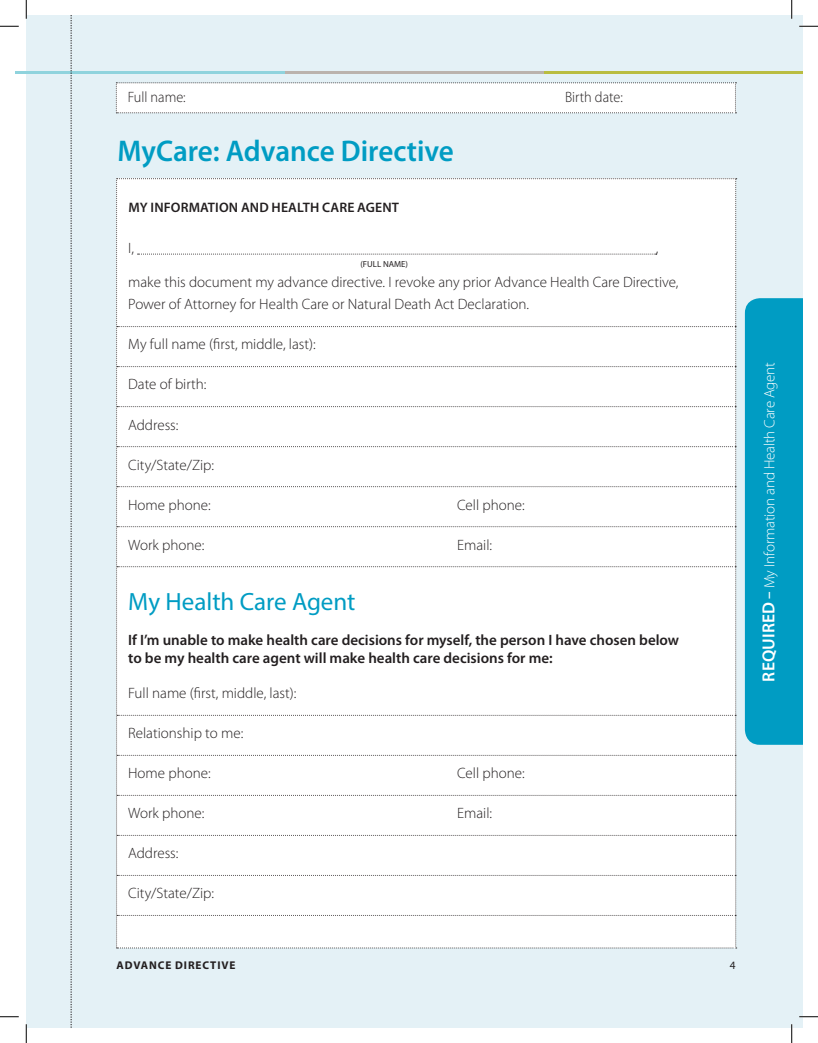
<style>
.page{position:relative;width:818px;height:1043px;background:#fff}
.page>*{position:absolute;margin:0;border:0;box-sizing:border-box;transform-origin:0 0}
.t1{font:600 30px "Myriad Pro";color:#009cc3}
.t2{font:25px "Myriad Pro";color:#009cc3}
.t3{font:300 15px/22.5px "Myriad Pro";color:#231f20}
.t4{font:600 15px/17.5px "Myriad Pro";color:#231f20}
.t5{font:300 15px "Myriad Pro";letter-spacing:-.01em;color:#fff}
.t6{font:300 15px "Myriad Pro";color:#231f20;scale:.95 1}
.t7{font:600 13.75px "Myriad Pro";letter-spacing:.01em;color:#231f20}
.t8{font:700 11.25px "Myriad Pro";letter-spacing:.08em;color:#231f20}
.t9{font:11.25px "Myriad Pro";color:#231f20}
.t10{font:8.75px "Myriad Pro";color:#231f20}
.s1{font-weight:600;font-size:17.5px}
.s2{font-weight:600}
</style>
<div class="page">
<div style="left:27px;top:15px;width:775px;height:1013px;background:#e4f1f6"></div>
<div style="left:116px;top:178px;width:620px;height:770px;background:#fff"></div>
<div style="left:744px;top:298px;width:58px;height:446px;background:#009cc3"></div>
<hr style="left:26px;top:71px;width:259px;height:3px;background:#8fd3dd">
<hr style="left:285px;top:71px;width:259px;height:3px;background:#bbb3ad">
<hr style="left:544px;top:71px;width:258px;height:3px;background:#b9bd41">
<svg style="left:116px;top:82px;width:620px;height:31px;background:#f9f9fa"></svg>
<svg style="left:71px;top:15px;width:1px;height:1013px"></svg>
<svg style="left:15px;top:71px;width:11px;height:3px"></svg>
<svg style="left:0;top:25px;width:19px;height:2px"></svg>
<svg style="left:799px;top:25px;width:19px;height:2px"></svg>
<svg style="left:0;top:1016px;width:19px;height:1px"></svg>
<svg style="left:799px;top:1015px;width:19px;height:2px"></svg>
<svg style="left:25px;top:0;width:2px;height:19px"></svg>
<svg style="left:25px;top:1024px;width:2px;height:18px"></svg>
<svg style="left:791px;top:0;width:1px;height:19px"></svg>
<svg style="left:791px;top:1024px;width:1px;height:18px"></svg>
<p class="t6" style="left:128px;top:88px;width:62px">Full name:</p>
<p class="t6" style="left:565px;top:88px;width:62px">Birth date:</p>
<h1 class="t1" style="left:117px;top:132px;width:338px">MyCare: Advance Directive</h1>
<p class="t7" style="left:128px;top:198px;width:272px">MY INFORMATION AND HEALTH CARE AGENT</p>
<p class="t3" style="left:128px;top:237px;width:7px">I,</p>
<p class="t3" style="left:655px;top:237px;width:4px">,</p>
<p class="t3" style="left:128px;top:270px;width:552px">make this document my advance directive. I revoke any prior Advance Health Care Directive,<br>Power of Attorney for Health Care or Natural Death Act Declaration.</p>
<p class="t3" style="left:128px;top:333px;width:189px">My full name (first, middle, last):</p>
<p class="t3" style="left:128px;top:373px;width:80px">Date of birth:</p>
<p class="t3" style="left:128px;top:413px;width:52px">Address:</p>
<p class="t3" style="left:128px;top:453px;width:87px">City/State/Zip:</p>
<p class="t3" style="left:128px;top:493px;width:84px">Home phone:</p>
<p class="t3" style="left:457px;top:493px;width:69px">Cell phone:</p>
<p class="t3" style="left:128px;top:533px;width:78px">Work phone:</p>
<p class="t3" style="left:457px;top:533px;width:37px">Email:</p>
<h2 class="t2" style="left:128px;top:585px;width:229px">My Health Care Agent</h2>
<p class="t4" style="left:128px;top:631px;width:552px">If I’m unable to make health care decisions for myself, the person I have chosen below to be my health care agent will make health care decisions for me:</p>
<p class="t3" style="left:128px;top:681px;width:170px">Full name (first, middle, last):</p>
<p class="t3" style="left:128px;top:721px;width:117px">Relationship to me:</p>
<p class="t3" style="left:128px;top:761px;width:84px">Home phone:</p>
<p class="t3" style="left:457px;top:761px;width:69px">Cell phone:</p>
<p class="t3" style="left:128px;top:801px;width:78px">Work phone:</p>
<p class="t3" style="left:457px;top:801px;width:37px">Email:</p>
<p class="t3" style="left:128px;top:841px;width:52px">Address:</p>
<p class="t3" style="left:128px;top:881px;width:87px">City/State/Zip:</p>
<p class="t10" style="left:360px;top:258px;width:49px">(FULL NAME)</p>
<p class="t8" style="left:116px;top:957px;width:121px">ADVANCE DIRECTIVE</p>
<p class="t9" style="left:729px;top:958px;width:7px">4</p>
<p class="t5" style="left:760px;top:681px;width:321px;rotate:-90deg"><span class="s1">REQUIRED</span> <span class="s2">–</span> My Information and Health Care Agent</p>
</div>
